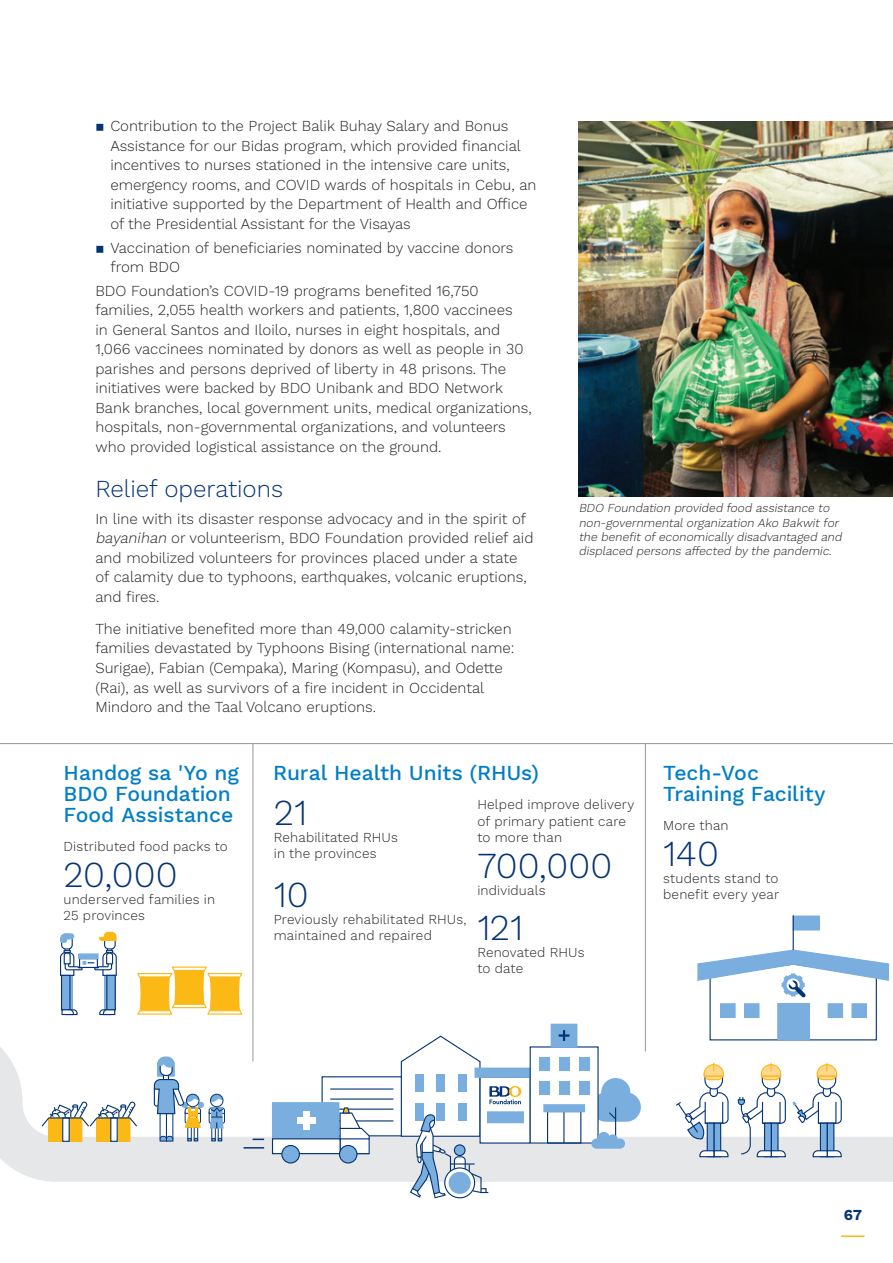
<style>
.page{position:relative;width:893px;height:1263px;background:#fff}
.page>*{position:absolute;margin:0;border:0;box-sizing:border-box;transform-origin:0 0}
.t1{font:300 36px "Work Sans";color:#053474}
.t2{font:300 24px "Work Sans";color:#053474}
.t3{font:500 21px/21px "Work Sans";letter-spacing:-.005em;color:#007ec5}
.t4{font:300 15px/19.5px "Work Sans";color:#231f20}
.t5{font:700 15px "Work Sans";color:#053474}
.t6{font:300 13.5px/16.5px "Work Sans";letter-spacing:.01em;color:#231f20}
.t7{font:italic 300 12px/14.4px "Work Sans";color:#231f20}
.s1{color:#053474}
.s2{font-style:italic}
</style>
<div class="page">
<svg style="left:0;top:1000px;width:893px;height:182px"></svg>
<div style="left:322px;top:1077px;width:80px;height:59px;background:#fff"></div>
<hr style="left:330px;top:1088px;width:63px;height:1px;background:#053474">
<hr style="left:330px;top:1098px;width:63px;height:1px;background:#053474">
<hr style="left:330px;top:1108px;width:63px;height:2px;background:#053474">
<hr style="left:330px;top:1120px;width:63px;height:1px;background:#053474">
<hr style="left:615px;top:1107px;width:1px;height:34px;background:#053474">
<svg style="left:599px;top:1078px;width:42px;height:44px"></svg>
<div style="left:480px;top:1077px;width:50px;height:66px;background:#fff"></div>
<div style="left:475px;top:1068px;width:55px;height:9px;background:#79aede"></div>
<div style="left:475px;top:1067px;width:56px;height:11px;border:2px solid #79aede"></div>
<div style="left:530px;top:1047px;width:68px;height:96px;background:#fff"></div>
<div style="left:530px;top:1046px;width:69px;height:97px;border:1px solid #053474"></div>
<div style="left:487px;top:1111px;width:37px;height:12px;border:2px solid #79aede"></div>
<div style="left:547px;top:1111px;width:34px;height:32px;border:1px solid #053474"></div>
<div style="left:551px;top:1024px;width:26px;height:23px;background:#79aede"></div>
<div style="left:539px;top:1057px;width:11px;height:13px;background:#79aede"></div>
<div style="left:559px;top:1057px;width:11px;height:13px;background:#79aede"></div>
<div style="left:579px;top:1057px;width:10px;height:13px;background:#79aede"></div>
<div style="left:539px;top:1081px;width:11px;height:13px;background:#79aede"></div>
<div style="left:559px;top:1081px;width:11px;height:13px;background:#79aede"></div>
<div style="left:579px;top:1081px;width:10px;height:13px;background:#79aede"></div>
<hr style="left:563px;top:1111px;width:1px;height:32px;background:#053474">
<svg style="left:559px;top:1030px;width:10px;height:11px"></svg>
<div style="left:544px;top:1105px;width:40px;height:6px;background:#79aede"></div>
<div style="left:543px;top:1104px;width:42px;height:8px;border:2px solid #79aede"></div>
<svg style="left:591px;top:1132px;width:34px;height:17px"></svg>
<svg style="left:400px;top:1035px;width:121px;height:164px"></svg>
<div style="left:273px;top:1103px;width:66px;height:50px;background:#79aede"></div>
<div style="left:272px;top:1102px;width:67px;height:52px;border:1px solid #79aede"></div>
<svg style="left:339px;top:1107px;width:31px;height:48px"></svg>
<div style="left:340px;top:1139px;width:29px;height:14px;background:#fff"></div>
<div style="left:273px;top:1139px;width:67px;height:14px;background:#fff"></div>
<div style="left:272px;top:1138px;width:69px;height:16px;border:1px solid #053474"></div>
<div style="left:339px;top:1145px;width:18px;height:18px;background:#79aede;border-radius:50%"></div>
<div style="left:339px;top:1145px;width:18px;height:18px;border:1px solid #053474;border-radius:50%"></div>
<div style="left:282px;top:1145px;width:17px;height:18px;background:#79aede;border-radius:50%"></div>
<div style="left:281px;top:1145px;width:19px;height:18px;border:1px solid #053474;border-radius:50%"></div>
<div style="left:303px;top:1111px;width:6px;height:19px;background:#fff"></div>
<div style="left:297px;top:1117px;width:19px;height:7px;background:#fff"></div>
<svg style="left:253px;top:1138px;width:11px;height:2px"></svg>
<svg style="left:244px;top:1147px;width:20px;height:1px"></svg>
<svg style="left:70px;top:976px;width:3px;height:33px"></svg>
<div style="left:62px;top:975px;width:8px;height:35px;background:#79aede"></div>
<div style="left:61px;top:975px;width:9px;height:35px;border:1px solid #053474"></div>
<svg style="left:61px;top:1009px;width:17px;height:7px"></svg>
<div style="left:104px;top:975px;width:8px;height:35px;background:#79aede"></div>
<div style="left:107px;top:975px;width:8px;height:35px;background:#79aede"></div>
<div style="left:106px;top:975px;width:10px;height:35px;border:1px solid #053474"></div>
<svg style="left:99px;top:1009px;width:17px;height:7px"></svg>
<svg style="left:60px;top:931px;width:57px;height:45px"></svg>
<svg style="left:153px;top:1056px;width:72px;height:86px"></svg>
<svg style="left:136px;top:966px;width:108px;height:49px"></svg>
<div style="left:49px;top:1118px;width:33px;height:23px;background:#fcb814"></div>
<div style="left:48px;top:1117px;width:34px;height:25px;border:1px solid #fcb814"></div>
<div style="left:63px;top:1118px;width:6px;height:23px;background:#fff"></div>
<div style="left:62px;top:1117px;width:8px;height:25px;border:1px solid #053474"></div>
<div style="left:97px;top:1118px;width:33px;height:23px;background:#fcb814"></div>
<div style="left:96px;top:1117px;width:34px;height:25px;border:1px solid #fcb814"></div>
<svg style="left:40px;top:1101px;width:98px;height:27px"></svg>
<div style="left:111px;top:1118px;width:6px;height:23px;background:#fff"></div>
<div style="left:110px;top:1117px;width:8px;height:25px;border:1px solid #053474"></div>
<hr style="left:49px;top:1117px;width:33px;height:1px;background:#053474">
<hr style="left:97px;top:1117px;width:33px;height:1px;background:#053474">
<div style="left:793px;top:916px;width:26px;height:14px;background:#79aede"></div>
<div style="left:793px;top:915px;width:27px;height:15px;border:1px solid #79aede"></div>
<hr style="left:793px;top:915px;width:1px;height:35px;background:#053474">
<div style="left:714px;top:1123px;width:7px;height:34px;background:#79aede"></div>
<div style="left:713px;top:1123px;width:8px;height:34px;border:1px solid #053474"></div>
<div style="left:707px;top:1123px;width:7px;height:34px;background:#79aede"></div>
<div style="left:707px;top:1123px;width:7px;height:34px;border:1px solid #053474"></div>
<svg style="left:699px;top:1149px;width:30px;height:9px"></svg>
<svg style="left:675px;top:1063px;width:54px;height:77px"></svg>
<hr style="left:0;top:743px;width:893px;height:1px;background:#939598">
<hr style="left:253px;top:744px;width:1px;height:317px;background:#939598">
<hr style="left:645px;top:744px;width:1px;height:307px;background:#939598">
<div style="left:827px;top:1123px;width:7px;height:34px;background:#79aede"></div>
<div style="left:827px;top:1123px;width:7px;height:34px;border:1px solid #053474"></div>
<div style="left:820px;top:1123px;width:7px;height:34px;background:#79aede"></div>
<div style="left:820px;top:1123px;width:8px;height:34px;border:1px solid #053474"></div>
<svg style="left:812px;top:1149px;width:30px;height:9px"></svg>
<svg style="left:697px;top:949px;width:193px;height:92px"></svg>
<svg style="left:737px;top:1063px;width:49px;height:95px"></svg>
<svg style="left:792px;top:1063px;width:50px;height:61px"></svg>
<img style="left:579px;top:121px;width:314px;height:375px">
<hr style="left:841px;top:1235px;width:23px;height:2px;background:#fcb814">
<p class="t4" style="left:110px;top:117px;width:428px;text-indent:-15px"><span class="s1">▪</span> Contribution to the Project Balik Buhay Salary and Bonus Assistance for our Bidas program, which provided financial incentives to nurses stationed in the intensive care units, emergency rooms, and COVID wards of hospitals in Cebu, an initiative supported by the Department of Health and Office of the Presidential Assistant for the Visayas</p>
<p class="t4" style="left:110px;top:238px;width:405px;text-indent:-15px"><span class="s1">▪</span> Vaccination of beneficiaries nominated by vaccine donors from BDO</p>
<p class="t4" style="left:95px;top:282px;width:438px">BDO Foundation’s COVID-19 programs benefited 16,750 families, 2,055 health workers and patients, 1,800 vaccinees<br>in General Santos and Iloilo, nurses in eight hospitals, and 1,066 vaccinees nominated by donors as well as people in 30 parishes and persons deprived of liberty in 48 prisons. The initiatives were backed by BDO Unibank and BDO Network Bank branches, local government units, medical organizations, hospitals, non-governmental organizations, and volunteers who provided logistical assistance on the ground.</p>
<h2 class="t2" style="left:95px;top:475px;width:189px">Relief operations</h2>
<p class="t4" style="left:95px;top:509px;width:440px">In line with its disaster response advocacy and in the spirit of <span class="s2">bayanihan</span> or volunteerism, BDO Foundation provided relief aid and mobilized volunteers for provinces placed under a state of calamity due to typhoons, earthquakes, volcanic eruptions, and fires.</p>
<p class="t4" style="left:95px;top:620px;width:421px">The initiative benefited more than 49,000 calamity-stricken families devastated by Typhoons Bising (international name:<br>Surigae), Fabian (Cempaka), Maring (Kompasu), and Odette (Rai), as well as survivors of a fire incident in Occidental Mindoro and the Taal Volcano eruptions.</p>
<p class="t7" style="left:579px;top:501px;width:267px">BDO Foundation provided food assistance to non-governmentalorganization Ako Bakwit for the benefit ofeconomically disadvantaged and displaced persons affected by the pandemic.</p>
<h3 class="t3" style="left:64px;top:763px;width:177px">Handog sa 'Yo ng<br>BDO Foundation<br>Food Assistance</h3>
<p class="t6" style="left:64px;top:839px;width:166px">Distributed food packs to</p>
<h1 class="t1" style="left:64px;top:854px;width:116px">20,000</h1>
<p class="t6" style="left:64px;top:891px;width:153px">underserved families in<br>25 provinces</p>
<h3 class="t3" style="left:273px;top:763px;width:267px">Rural Health Units (RHUs)</h3>
<h1 class="t1" style="left:274px;top:792px;width:35px">21</h1>
<p class="t6" style="left:274px;top:830px;width:126px">Rehabilitated RHUs in the provinces</p>
<h1 class="t1" style="left:274px;top:874px;width:36px">10</h1>
<p class="t6" style="left:274px;top:911px;width:194px">Previously rehabilitated RHUs, maintained and repaired</p>
<p class="t6" style="left:477px;top:797px;width:159px">Helped improve delivery of primary patient care to more than</p>
<h1 class="t1" style="left:477px;top:845px;width:136px">700,000</h1>
<p class="t6" style="left:477px;top:882px;width:70px">individuals</p>
<h1 class="t1" style="left:477px;top:907px;width:47px">121</h1>
<p class="t6" style="left:477px;top:944px;width:109px">Renovated RHUs to date</p>
<h3 class="t3" style="left:663px;top:763px;width:164px">Tech-Voc<br>Training Facility</h3>
<p class="t6" style="left:663px;top:818px;width:67px">More than</p>
<h1 class="t1" style="left:663px;top:833px;width:57px">140</h1>
<p class="t6" style="left:663px;top:870px;width:118px">students stand to benefit every year</p>
<p class="t5" style="left:844px;top:1207px;width:20px">67</p>
</div>
